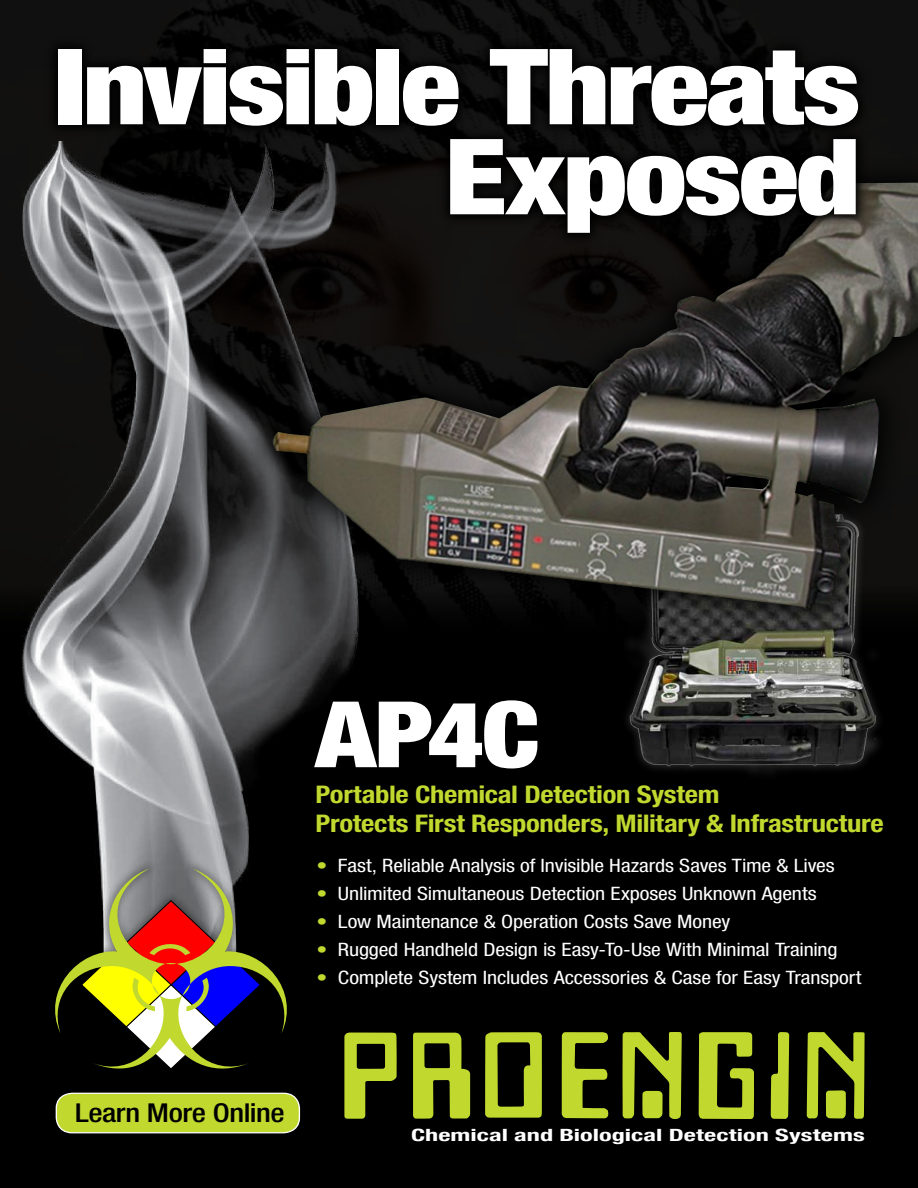
<style>
.page{position:relative;width:918px;height:1188px;background:#000}
.page>*{position:absolute;margin:0;border:0;box-sizing:border-box;transform-origin:0 0}
.t1{font:900 condensed 105.3px/90px "Helvetica Neue";letter-spacing:-.025em;color:#fff;text-align:right;scale:1.18 1}
.t2{font:900 condensed 91.8px "Helvetica Neue";color:#fff;scale:1.18 1}
.t3{font:500 condensed 26.1px "Helvetica Neue";letter-spacing:-.015em;color:#000;scale:1.18 1}
.t4{font:700 condensed 24.3px/28.5px "Helvetica Neue";letter-spacing:-.01em;color:#c1d82f;scale:1.18 1}
.t5{font:condensed 18.45px "Helvetica Neue";letter-spacing:-.01em;color:#fff;scale:1.18 1}
.t6{font:700 condensed 16.8px "Helvetica Neue";color:#fff;scale:1.56 1}
.s1{color:#c1d82f}
</style>
<div class="page">
<svg style="left:485px;top:1032px;width:57px;height:86px"></svg>
<svg style="left:413px;top:1033px;width:57px;height:86px"></svg>
<svg style="left:344px;top:1033px;width:53px;height:86px"></svg>
<svg style="left:699px;top:1032px;width:55px;height:87px"></svg>
<svg style="left:771px;top:1032px;width:18px;height:87px"></svg>
<svg style="left:807px;top:1032px;width:58px;height:87px"></svg>
<svg style="left:562px;top:1032px;width:46px;height:86px"></svg>
<svg style="left:622px;top:1032px;width:60px;height:87px"></svg>
<img style="left:0;top:0;width:918px;height:157px">
<img style="left:0;top:141px;width:359px;height:718px">
<div style="left:45px;top:859px;width:252px;height:220px;background:#000;opacity:.37"></div>
<svg style="left:45px;top:869px;width:252px;height:209px"></svg>
<div style="left:56px;top:1093px;width:243px;height:40px;background:#c1d82f;border-radius:16px"></div>
<div style="left:56px;top:1093px;width:244px;height:40px;border:1px solid #fff;border-radius:16px"></div>
<img style="left:627px;top:634px;width:248px;height:138px">
<div style="left:247px;top:157px;width:671px;height:477px;background:#000;opacity:.84"></div>
<img style="left:271px;top:183px;width:647px;height:428px">
<svg style="left:44px;top:36px;width:828px;height:209px"></svg>
<h1 class="t1" style="left:53px;top:40px;width:686px">Invisible Threats<br>Exposed</h1>
<h2 class="t2" style="left:316px;top:678px;width:192px">AP4C</h2>
<h3 class="t4" style="left:316px;top:780px;width:483px">Portable Chemical Detection System<br>Protects First Responders, Military &amp; Infrastructure</h3>
<p class="t5" style="left:317px;top:854px;width:441px"><span class="s1">•</span> Fast, Reliable Analysis of Invisible Hazards Saves Time &amp; Lives</p>
<p class="t5" style="left:317px;top:882px;width:425px"><span class="s1">•</span> Unlimited Simultaneous Detection Exposes Unknown Agents</p>
<p class="t5" style="left:317px;top:911px;width:352px"><span class="s1">•</span> Low Maintenance &amp; Operation Costs Save Money</p>
<p class="t5" style="left:317px;top:939px;width:443px"><span class="s1">•</span> Rugged Handheld Design is Easy-To-Use With Minimal Training</p>
<p class="t5" style="left:317px;top:967px;width:463px"><span class="s1">•</span> Complete System Includes Accessories &amp; Case for Easy Transport</p>
<h3 class="t3" style="left:75px;top:1097px;width:179px">Learn More Online</h3>
<p class="t6" style="left:411px;top:1121px;width:292px">Chemical and Biological Detection Systems</p>
</div>
